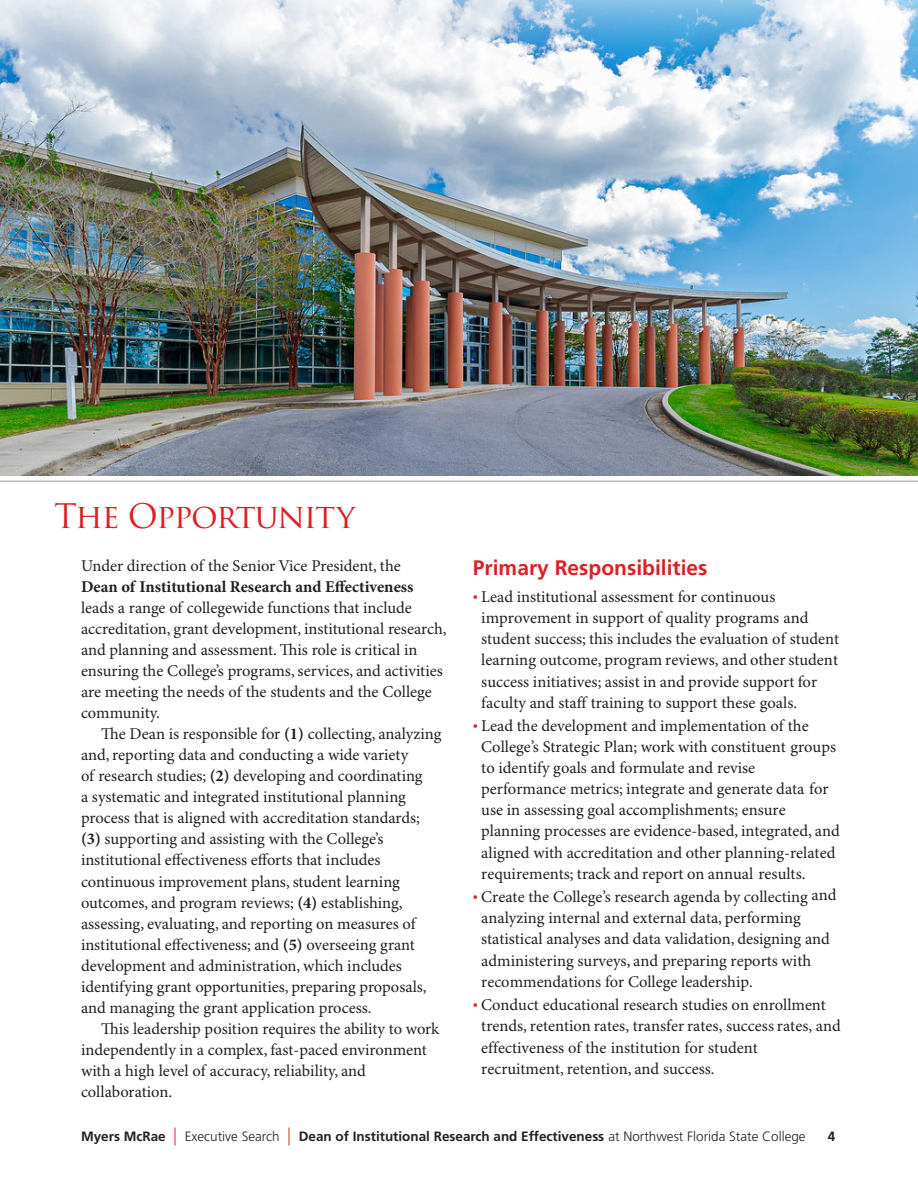
<style>
.page{position:relative;width:918px;height:1188px;background:#fff}
.page>*{position:absolute;margin:0;border:0;box-sizing:border-box;transform-origin:0 0}
.t1{font:33px "Trajan Pro 3";letter-spacing:-.04em;color:#db1f25}
.t2{font:700 21px "Frutiger LT Pro";color:#db1f25}
.t3{font:16.5px/21px "Minion Pro";color:#231f20}
.t4{font:700 16.5px "Minion Pro";color:#231f20}
.t5{font:700 13.5px "Frutiger LT Pro";color:#231f20}
.s1{font-weight:700}
.s2{font-size:13.5px;color:#db1f25}
.s3{font-weight:300;font-stretch:condensed;font-size:18px;color:#db1f25}
.s4{font-weight:300}
</style>
<div class="page">
<img style="left:0;top:0;width:918px;height:482px">
<h1 class="t1" style="left:54px;top:494px;width:303px">The Opportunity</h1>
<p class="t3" style="left:81px;top:556px;width:321px">Under direction of the Senior Vice President, the</p>
<p class="t4" style="left:81px;top:577px;width:334px">Dean of Institutional Research and Effectiveness</p>
<p class="t3" style="left:81px;top:598px;width:367px">leads a range of collegewide functions that include accreditation, grant development, institutional research, and planning and assessment. This role is critical in ensuring the College’s programs, services, and activities are meeting the needs of the students and the College community.</p>
<p class="t3" style="left:81px;top:724px;width:362px;text-indent:20px">The Dean is responsible for <span class="s1">(1)</span> collecting, analyzing and, reporting data and conducting a wide variety<br>of research studies; <span class="s1">(2)</span> developing and coordinating<br>a systematic and integrated institutional planning process that is aligned with accreditation standards; <span class="s1">(3)</span> supporting and assisting with the College’s institutional effectiveness efforts that includes continuous improvement plans, student learning outcomes, and program reviews; <span class="s1">(4)</span> establishing, assessing, evaluating, and reporting on measures of institutional effectiveness; and <span class="s1">(5)</span> overseeing grant development and administration, which includes identifying grant opportunities, preparing proposals, and managing the grant application process.</p>
<p class="t3" style="left:81px;top:1018px;width:360px;text-indent:20px">This leadership position requires the ability to work independently in a complex, fast-paced environment with a high level of accuracy, reliability, and collaboration.</p>
<p class="t2" style="left:473px;top:555px;width:236px">Primary Responsibilities</p>
<p class="t3" style="left:481px;top:586px;width:359px;text-indent:-8px"><span class="s2">•</span> Lead institutional assessment for continuous improvement in support of quality programs and student success; this includes the evaluation of student learning outcome, program reviews, and other student success initiatives; assist in and provide support for faculty and staff training to support these goals.</p>
<p class="t3" style="left:481px;top:716px;width:360px;text-indent:-8px"><span class="s2">•</span> Lead the development and implementation of the College’s Strategic Plan; work with constituent groups to identify goals and formulate and revise performance metrics; integrate and generate data for use in assessing goal accomplishments; ensure planning processes are evidence-based, integrated, and aligned with accreditation and other planning-related requirements; track and report on annual results.</p>
<p class="t3" style="left:481px;top:886px;width:357px;text-indent:-8px"><span class="s2">•</span> Create the College’s research agenda by collecting and analyzing internal and external data, performing statistical analyses and data validation, designing and administering surveys, and preparing reports with recommendations for College leadership.</p>
<p class="t3" style="left:481px;top:994px;width:361px;line-height:21.5px;text-indent:-8px"><span class="s2">•</span> Conduct educational research studies on enrollment trends, retention rates, transfer rates, success rates, and effectiveness of the institution for student recruitment, retention, and success.</p>
<p class="t5" style="left:81px;top:1128px;width:726px">Myers McRae <span class="s3">|</span> <span class="s4">Executive Search</span> <span class="s3">|</span> Dean of Institutional Research and Effectiveness <span class="s4">at Northwest Florida State College</span></p>
<p class="t5" style="left:828px;top:1128px;width:9px">4</p>
</div>
